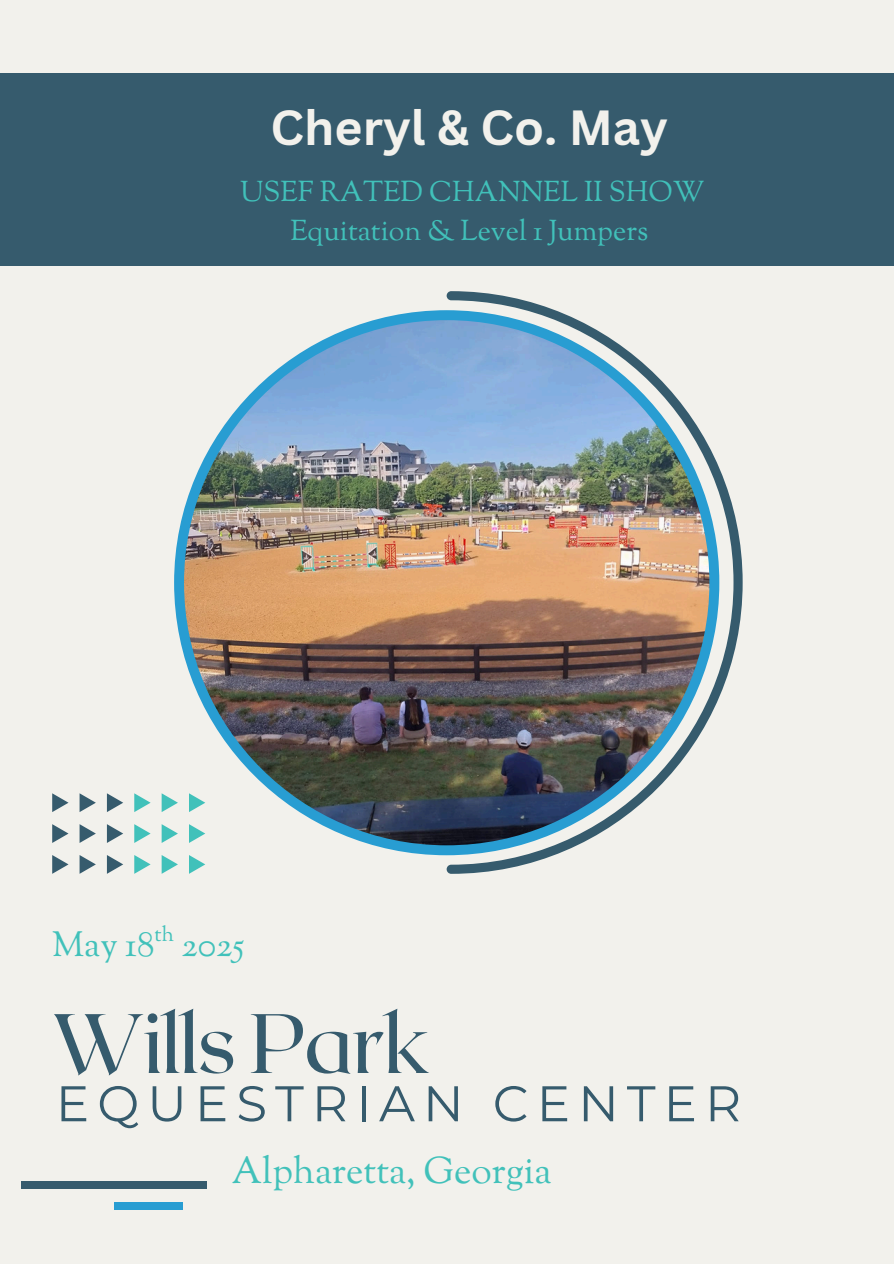
<style>
.page{position:relative;width:894px;height:1264px;background:#fff}
.page>*{position:absolute;margin:0;border:0;box-sizing:border-box;transform-origin:0 0}
.t1{font:84px "Roxborough CF";letter-spacing:-.02em;color:#365b6d}
.t2{font:49.95px "Montserrat";letter-spacing:.16em;color:#365b6d}
.t3{font:700 48px "Canva Sans";color:#f2f1ec}
.t4{font:37.2px "Sorts Mill Goudy";color:#41c1ba}
.t5{font:34.95px "Sorts Mill Goudy";color:#41c1ba}
.t6{font:28.5px "Sorts Mill Goudy";color:#41c1ba}
.t7{font:21px "Sorts Mill Goudy";color:#41c1ba}
</style>
<div class="page">
<div style="left:0;top:0;width:893px;height:1263px;background:#f2f1ec"></div>
<svg style="left:446px;top:292px;width:296px;height:581px"></svg>
<div style="left:0;top:74px;width:893px;height:192px;background:#365b6d"></div>
<svg style="left:189px;top:855px;width:16px;height:18px"></svg>
<svg style="left:162px;top:793px;width:12px;height:19px"></svg>
<svg style="left:162px;top:824px;width:12px;height:19px"></svg>
<svg style="left:162px;top:855px;width:16px;height:18px"></svg>
<svg style="left:134px;top:793px;width:16px;height:19px"></svg>
<svg style="left:134px;top:824px;width:16px;height:19px"></svg>
<svg style="left:134px;top:855px;width:16px;height:18px"></svg>
<svg style="left:52px;top:793px;width:71px;height:80px"></svg>
<div style="left:22px;top:1180px;width:185px;height:8px;background:#365b6d"></div>
<div style="left:114px;top:1201px;width:68px;height:8px;background:#289dd2"></div>
<img style="left:174px;top:310px;width:545px;height:545px">
<h1 class="t3" style="left:270px;top:94px;width:399px">Cheryl &amp; Co. May</h1>
<p class="t6" style="left:240px;top:173px;width:465px">USEF RATED CHANNEL II SHOW</p>
<p class="t6" style="left:290px;top:212px;width:359px">Equitation &amp; Level 1 Jumpers</p>
<p class="t7" style="left:154px;top:921px;width:21px">th</p>
<p class="t5" style="left:52px;top:922px;width:194px">May 18 2025</p>
<h3 class="t1" style="left:52px;top:988px;width:378px">Wills Park</h3>
<p class="t2" style="left:56px;top:1072px;width:686px">EQUESTRIAN CENTER</p>
<h4 class="t4" style="left:232px;top:1147px;width:321px">Alpharetta, Georgia</h4>
</div>
